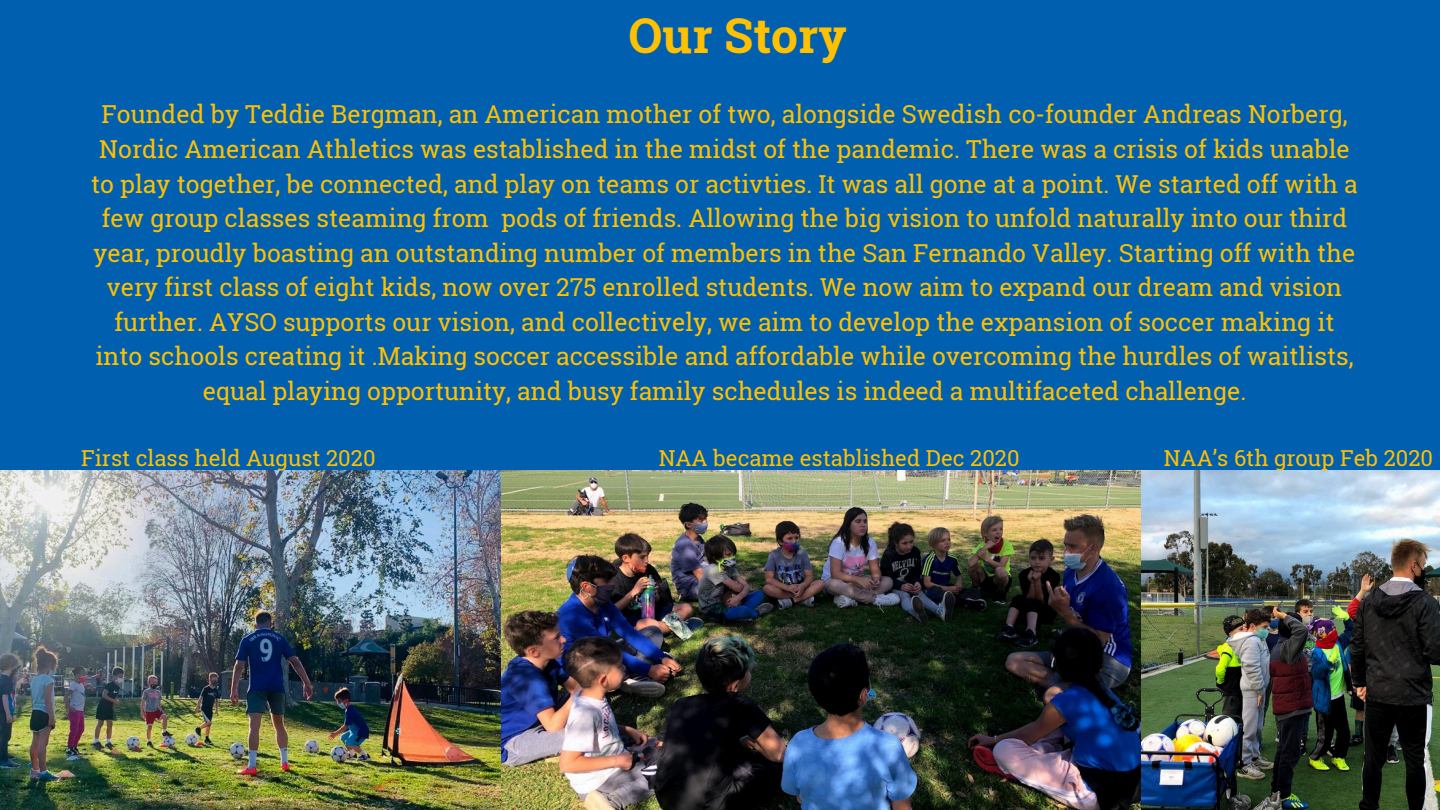
<style>
.page{position:relative;width:1440px;height:810px;background:#0060af}
.page>*{position:absolute;margin:0;border:0;box-sizing:border-box;transform-origin:0 0}
.t1{font:700 48px "Roboto Slab";color:#ffc000}
.t2{font:24.7px/34.6px "Roboto Slab";color:#ffc000;text-align:center}
.t3{font:22px "Roboto Slab";color:#ffc000}
</style>
<div class="page">
<img style="left:0;top:470px;width:1440px;height:340px">
<h1 class="t1" style="left:628px;top:3px;width:220px">Our Story</h1>
<h2 class="t2" style="left:91px;top:96px;width:1268px">Founded by Teddie Bergman, an American mother of two, alongside Swedish co-founder Andreas Norberg, Nordic American Athletics was established in the midst of the pandemic. There was a crisis of kids unable to play together, be connected, and play on teams or activties. It was all gone at a point. We started off with a few group classes steaming from pods of friends. Allowing the big vision to unfold naturally into our third year, proudly boasting an outstanding number of members in the San Fernando Valley. Starting off with the very first class of eight kids, now over 275 enrolled students. We now aim to expand our dream and vision further. AYSO supports our vision, and collectively, we aim to develop the expansion of soccer making it into schools creating it .Making soccer accessible and affordable while overcoming the hurdles of waitlists, equal playing opportunity, and busy family schedules is indeed a multifaceted challenge.</h2>
<p class="t3" style="left:81px;top:443px;width:296px">First class held August 2020</p>
<p class="t3" style="left:659px;top:443px;width:362px">NAA became established Dec 2020</p>
<p class="t3" style="left:1164px;top:443px;width:271px">NAA’s 6th group Feb 2020</p>
</div>
